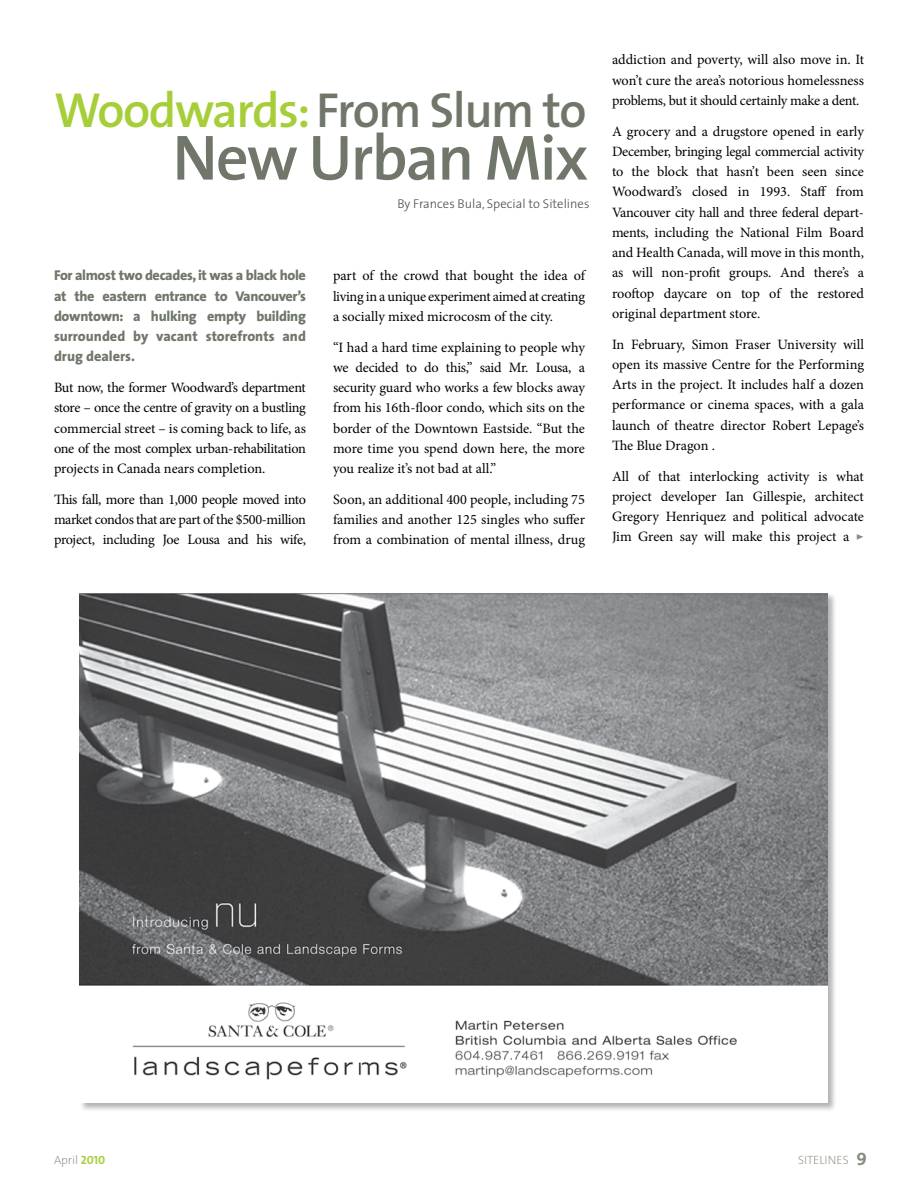
<style>
.page{position:relative;width:918px;height:1188px;background:#fff}
.page>*{position:absolute;margin:0;border:0;box-sizing:border-box;transform-origin:0 0}
.t1{font:600 64.5px "The Sans";letter-spacing:-.03em;color:#70776a}
.t2{font:600 49.5px "The Sans";letter-spacing:-.03em;color:#a6ce39}
.t3{font:14.25px/20.2px "Minion Pro";letter-spacing:-.005em;color:#000;text-align:justify}
.t4{font:800 14.25px/20.2px "The Sans";color:#70776a;text-align:justify}
.t5{font:300 12.75px "The Sans";color:#484f45}
.t6{font:200 12px "The Sans";color:#858e7e}
.s1{color:#70776a}
.s2{font-family:"The Sans Semi Bold Caps";color:#858e7e}
.s3{font-family:"The Sans Bold Caps";font-weight:400;color:#a6ce39}
.s4{font-family:"The Sans Bold Caps";font-weight:400;font-size:18px}
</style>
<div class="page">
<div style="left:79px;top:593px;width:759px;height:519px;background:#000;opacity:.3"></div>
<img style="left:79px;top:593px;width:749px;height:509px">
<h2 class="t2" style="left:54px;top:69px;width:534px">Woodwards: <span class="s1">From Slum to</span></h2>
<h1 class="t1" style="left:172px;top:104px;width:418px">New Urban Mix</h1>
<p class="t5" style="left:405px;top:193px;width:186px">y Frances Bula, Special to Sitelines</p>
<p class="t4" style="left:54px;top:265px;width:254px">For almost two decades, it was a black hole at the eastern entrance to Vancouver’s downtown: a hulking empty building surrounded by vacant storefronts and drug dealers.</p>
<p class="t3" style="left:54px;top:377px;width:254px">But now, the former Woodward’s department store – once the centre of gravity on a bustling commercial street – is coming back to life, as one of the most complex urban-rehabilitation projects in Canada nears completion.</p>
<p class="t3" style="left:54px;top:489px;width:254px">This fall, more than 1,000 people moved into market condos that are part of the $500-million project, including Joe Lousa and his wife,</p>
<p class="t3" style="left:333px;top:266px;width:254px">part of the crowd that bought the idea of living in a unique experiment aimed at creating a socially mixed microcosm of the city.</p>
<p class="t3" style="left:333px;top:337px;width:254px">“I had a hard time explaining to people why we decided to do this,” said Mr. Lousa, a security guard who works a few blocks away from his 16th-floor condo, which sits on the border of the Downtown Eastside. “But the more time you spend down here, the more you realize it’s not bad at all.”</p>
<p class="t3" style="left:333px;top:489px;width:254px">Soon, an additional 400 people, including 75 families and another 125 singles who suffer from a combination of mental illness, drug</p>
<p class="t3" style="left:612px;top:50px;width:254px">addiction and poverty, will also move in. It won’t cure the area’s notorious homelessness problems, but it should certainly make a dent.</p>
<p class="t3" style="left:612px;top:121px;width:254px">A grocery and a drugstore opened in early December, bringing legal commercial activity to the block that hasn’t been seen since Woodward’s closed in 1993. Staff from Vancouver city hall and three federal depart&shy;ments, including the National Film Board and Health Canada, will move in this month, as will non-profit groups. And there’s a rooftop daycare on top of the restored original department store.</p>
<p class="t3" style="left:612px;top:334px;width:254px">In February, Simon Fraser University will open its massive Centre for the Performing Arts in the project. It includes half a dozen performance or cinema spaces, with a gala launch of theatre director Robert Lepage’s The Blue Dragon .</p>
<p class="t3" style="left:612px;top:466px;width:254px">All of that interlocking activity is what project developer Ian Gillespie, architect Gregory Henriquez and political advocate Jim Green say will make this project a <span class="s2">&gt;</span></p>
<p class="t6" style="left:54px;top:1150px;width:53px">April <span class="s3">2010</span></p>
<p class="t6" style="left:798px;top:1150px;width:70px">SITELINES <span class="s4">9</span></p>
</div>
